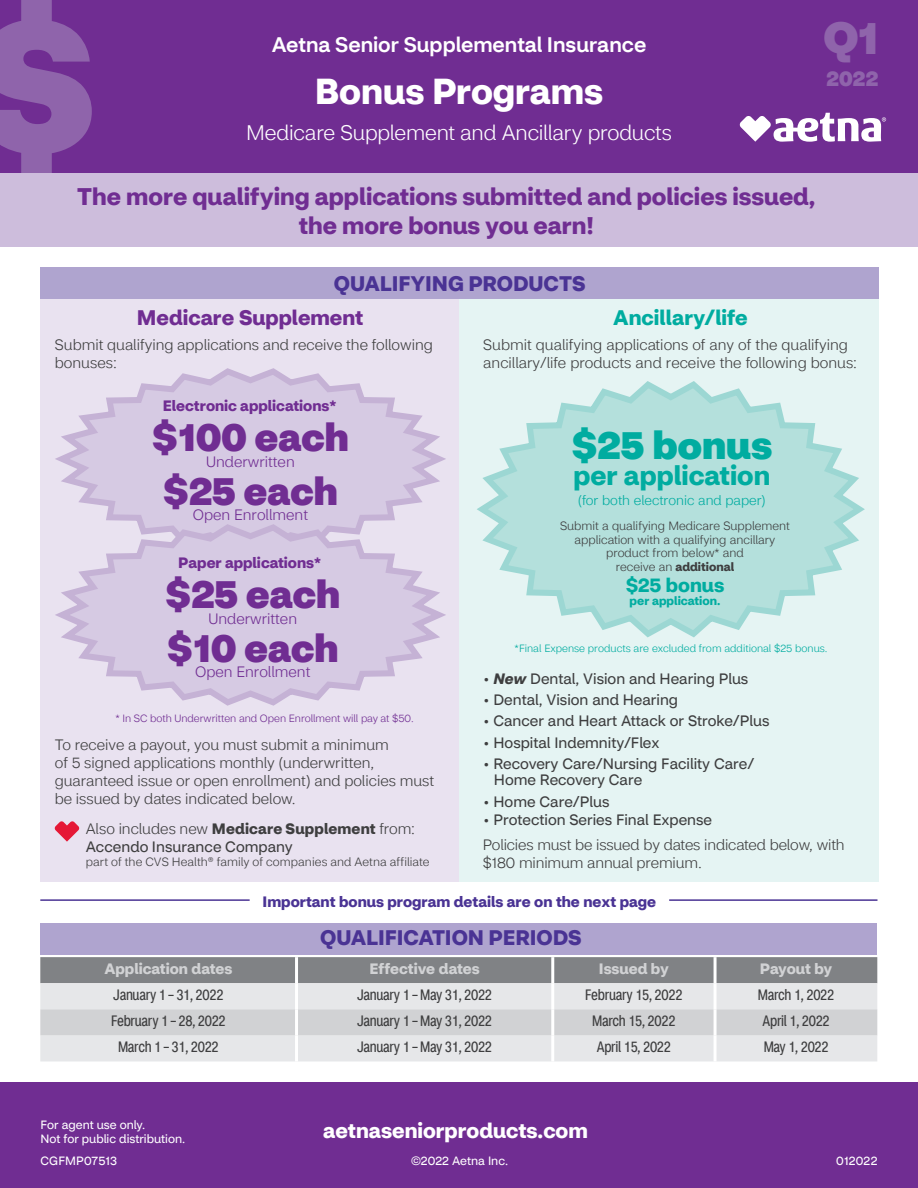
<style>
.page{position:relative;width:918px;height:1188px;background:#fff}
.page>*{position:absolute;margin:0;border:0;box-sizing:border-box;transform-origin:0 0}
.Program__Suite_of_So{font:900 45px "CVS Health Sans";color:#8f64ab}
.Organizing_Principle{font:900 39px "CVS Health Sans";color:#702d92}
.t1{font:900 39px "CVS Health Sans";color:#00aca0}
.Program__Suite_of_So-2{font:700 36px "CVS Health Sans";color:#fff}
.t2{font:700 27px "CVS Health Sans";color:#00aca0}
.Organizing_Principle-2{font:700 24px "CVS Health Sans";color:#702d92}
.Program__Suite_of_So-3{font:300 21px "CVS Health Sans";letter-spacing:-.01em;color:#fff}
.Program__Suite_of_So-4{font:700 21px "CVS Health Sans";letter-spacing:-.005em;color:#4a3394}
.Program__Suite_of_So-5{font:500 21px "CVS Health Sans";color:#fff}
.Body_Text{font:700 21px "CVS Health Sans";color:#fff}
.t3{font:700 21px "CVS Health Sans";color:#702d92}
.t4{font:700 21px "CVS Health Sans";color:#00aca0}
.Program__Suite_of_So-6{font:900 21px "CVS Health Sans";color:#8f64ab}
.t5{font:700 19.5px "CVS Health Sans";color:#00aca0}
.Organizing_Principle-3{font:300 15px/18px "CVS Health Sans";color:#3e3e3f}
.Chart_body{font:15px/18px "CVS Health Sans";color:#3e3e3f}
.t6{font:15px "CVS Health Sans Cd";letter-spacing:-.02em;color:#3e3e3f}
.Organizing_Principle-4{font:300 15px "CVS Health Sans";color:#702d92}
.t7{font:700 15px "CVS Health Sans";color:#d1d2d4}
.t8{font:700 15px "CVS Health Sans";color:#4a3394}
.Organizing_Principle-5{font:700 15px "CVS Health Sans";color:#702d92}
.t9{font:300 13.5px "CVS Health Sans";color:#00aca0}
.Chart_body-2{font:300 12px/13.5px "CVS Health Sans";color:#3e3e3f;text-align:center}
.Body_Text-2{font:12px/14.4px "CVS Health Sans";color:#fff}
.Part_Number_Date_Cop{font:12px "CVS Health Sans";letter-spacing:.01em;color:#fff}
.t10{font:700 12px "CVS Health Sans";color:#00aca0}
.t11{font:300 10.5px "CVS Health Sans";color:#00aca0}
.Organizing_Principle-6{font:300 10.5px "CVS Health Sans";color:#702d92}
.s1{font-weight:300}
.s2{font-weight:700}
.s3{font-weight:700;font-style:italic}
</style>
<div class="page">
<div style="left:460px;top:299px;width:419px;height:583px;background:#e5f4f3"></div>
<div style="left:40px;top:299px;width:419px;height:583px;background:#e9e2f0"></div>
<div style="left:0;top:1082px;width:918px;height:106px;background:#702d92"></div>
<div style="left:0;top:0;width:918px;height:173px;background:#702d92"></div>
<svg style="left:0;top:0;width:92px;height:173px"></svg>
<div style="left:40px;top:268px;width:839px;height:31px;background:#afa4cf"></div>
<svg style="left:54px;top:821px;width:25px;height:21px"></svg>
<div style="left:40px;top:923px;width:838px;height:31px;background:#afa4cf"></div>
<div style="left:40px;top:957px;width:837px;height:26px;background:#808285"></div>
<div style="left:40px;top:983px;width:837px;height:78px;background:#e6e7e9"></div>
<div style="left:40px;top:1009px;width:837px;height:26px;background:#d1d2d4"></div>
<hr style="left:295px;top:957px;width:3px;height:26px;background:#fff">
<hr style="left:551px;top:957px;width:3px;height:26px;background:#fff">
<hr style="left:714px;top:957px;width:3px;height:26px;background:#fff">
<hr style="left:295px;top:983px;width:3px;height:26px;background:#fff">
<hr style="left:551px;top:983px;width:3px;height:26px;background:#fff">
<hr style="left:714px;top:983px;width:3px;height:26px;background:#fff">
<hr style="left:295px;top:1009px;width:3px;height:26px;background:#fff">
<hr style="left:551px;top:1009px;width:3px;height:26px;background:#fff">
<hr style="left:714px;top:1009px;width:3px;height:26px;background:#fff">
<hr style="left:295px;top:1035px;width:3px;height:26px;background:#fff">
<hr style="left:551px;top:1035px;width:3px;height:26px;background:#fff">
<hr style="left:714px;top:1035px;width:3px;height:26px;background:#fff">
<svg style="left:55px;top:368px;width:391px;height:151px"></svg>
<svg style="left:55px;top:519px;width:391px;height:187px"></svg>
<hr style="left:40px;top:899px;width:210px;height:2px;background:#4a3394">
<hr style="left:669px;top:899px;width:208px;height:2px;background:#4a3394">
<svg style="left:477px;top:381px;width:388px;height:257px"></svg>
<svg style="left:740px;top:113px;width:146px;height:29px"></svg>
<div style="left:0;top:173px;width:918px;height:74px;background:#cdbddc"></div>
<h1 class="Program__Suite_of_So-5" style="left:272px;top:31px;width:376px">Aetna Senior Supplemental Insurance</h1>
<h1 class="Program__Suite_of_So-2" style="left:315px;top:69px;width:290px">Bonus Programs</h1>
<h1 class="Program__Suite_of_So-3" style="left:246px;top:120px;width:427px">Medicare Supplement and Ancillary products</h1>
<h1 class="Program__Suite_of_So" style="left:823px;top:10px;width:57px">Q1</h1>
<h1 class="Program__Suite_of_So-6" style="left:826px;top:65px;width:54px">2022</h1>
<p class="Organizing_Principle-2" style="left:77px;top:181px;width:740px">The more qualifying applications submitted and policies issued,</p>
<p class="Organizing_Principle-2" style="left:299px;top:210px;width:297px">the more bonus you earn!</p>
<h1 class="Program__Suite_of_So-4" style="left:334px;top:271px;width:253px">QUALIFYING PRODUCTS</h1>
<p class="t3" style="left:137px;top:305px;width:228px">Medicare Supplement</p>
<p class="t4" style="left:613px;top:305px;width:136px">Ancillary/life</p>
<p class="Organizing_Principle-3" style="left:55px;top:336px;width:379px">Submit qualifying applications and receive the following bonuses:</p>
<p class="Organizing_Principle-3" style="left:483px;top:336px;width:375px">Submit qualifying applications of any of the qualifying ancillary/life products and receive the following bonus:</p>
<p class="Organizing_Principle-5" style="left:163px;top:396px;width:175px">Electronic applications*</p>
<p class="Organizing_Principle" style="left:152px;top:412px;width:198px">$100 each</p>
<p class="Organizing_Principle-4" style="left:206px;top:453px;width:90px">Underwritten</p>
<p class="Organizing_Principle" style="left:163px;top:466px;width:177px">$25 each</p>
<p class="Organizing_Principle-4" style="left:193px;top:506px;width:117px">Open Enrollment</p>
<p class="Organizing_Principle-5" style="left:178px;top:553px;width:144px">Paper applications*</p>
<p class="Organizing_Principle" style="left:165px;top:570px;width:177px">$25 each</p>
<p class="Organizing_Principle-4" style="left:208px;top:610px;width:90px">Underwritten</p>
<p class="Organizing_Principle" style="left:167px;top:624px;width:173px">$10 each</p>
<p class="Organizing_Principle-4" style="left:195px;top:663px;width:117px">Open Enrollment</p>
<p class="Organizing_Principle-6" style="left:115px;top:712px;width:300px">* In SC both Underwritten and Open Enrollment will pay at $50.</p>
<p class="Organizing_Principle-3" style="left:55px;top:735px;width:381px">To receive a payout, you must submit a minimum<br>of 5 signed applications monthly (underwritten, guaranteed issue or open enrollment) and policies must be issued by dates indicated below.</p>
<p class="Chart_body" style="left:86px;top:820px;width:331px"><span class="s1">Also includes new</span> <span class="s2">Medicare Supplement</span> <span class="s1">from:<br></span>Accendo Insurance Company</p>
<p class="Chart_body-2" style="left:86px;top:855px;width:345px">part of the CVS Health® family of companies and Aetna affiliate</p>
<p class="t1" style="left:571px;top:420px;width:202px">$25 bonus</p>
<p class="t2" style="left:573px;top:459px;width:198px">per application</p>
<p class="t9" style="left:578px;top:492px;width:190px">(for both electronic and paper)</p>
<p class="Chart_body-2" style="left:560px;top:519px;width:232px">Submit a qualifying Medicare Supplement application with a qualifying ancillary product from below* and<br>receive an <span class="s2">additional</span></p>
<p class="t5" style="left:626px;top:573px;width:100px">$25 bonus</p>
<p class="t10" style="left:630px;top:593px;width:92px">per application.</p>
<p class="t11" style="left:515px;top:642px;width:314px">*Final Expense products are excluded from additional $25 bonus.</p>
<p class="Chart_body" style="left:484px;top:670px;width:266px">• <span class="s3">New</span> Dental, Vision and Hearing Plus</p>
<p class="Chart_body" style="left:484px;top:691px;width:196px">• Dental, Vision and Hearing</p>
<p class="Chart_body" style="left:484px;top:712px;width:287px">• Cancer and Heart Attack or Stroke/Plus</p>
<p class="Chart_body" style="left:484px;top:733px;width:177px">• Hospital Indemnity/Flex</p>
<p class="Chart_body" style="left:494px;top:755px;width:262px;line-height:16.5px;text-indent:-10px">• Recovery Care/Nursing Facility Care/<br>Home Recovery Care</p>
<p class="Chart_body" style="left:484px;top:792px;width:127px">• Home Care/Plus</p>
<p class="Chart_body" style="left:484px;top:810px;width:230px">• Protection Series Final Expense</p>
<p class="Organizing_Principle-3" style="left:483px;top:836px;width:363px">Policies must be issued by dates indicated below, with $180 minimum annual premium.</p>
<p class="t8" style="left:263px;top:892px;width:395px">Important bonus program details are on the next page</p>
<h1 class="Program__Suite_of_So-4" style="left:320px;top:925px;width:263px">QUALIFICATION PERIODS</h1>
<p class="t7" style="left:104px;top:960px;width:130px">Application dates</p>
<p class="t7" style="left:370px;top:960px;width:112px">Effective dates</p>
<p class="t7" style="left:599px;top:960px;width:72px">Issued by</p>
<p class="t7" style="left:760px;top:960px;width:74px">Payout by</p>
<p class="t6" style="left:113px;top:986px;width:112px">January 1 – 31, 2022</p>
<p class="t6" style="left:357px;top:986px;width:136px">January 1 – May 31, 2022</p>
<p class="t6" style="left:585px;top:986px;width:99px">February 15, 2022</p>
<p class="t6" style="left:758px;top:986px;width:78px">March 1, 2022</p>
<p class="t6" style="left:111px;top:1012px;width:116px">February 1 – 28, 2022</p>
<p class="t6" style="left:357px;top:1012px;width:136px">January 1 – May 31, 2022</p>
<p class="t6" style="left:592px;top:1012px;width:85px">March 15, 2022</p>
<p class="t6" style="left:762px;top:1012px;width:69px">April 1, 2022</p>
<p class="t6" style="left:118px;top:1038px;width:102px">March 1 – 31, 2022</p>
<p class="t6" style="left:357px;top:1038px;width:136px">January 1 – May 31, 2022</p>
<p class="t6" style="left:597px;top:1038px;width:76px">April 15, 2022</p>
<p class="t6" style="left:764px;top:1038px;width:66px">May 1, 2022</p>
<p class="Body_Text-2" style="left:40px;top:1117px;width:146px">For agent use only.<br>Not for public distribution.</p>
<p class="Body_Text" style="left:323px;top:1118px;width:266px">aetnaseniorproducts.com</p>
<p class="Part_Number_Date_Cop" style="left:40px;top:1154px;width:78px">CGFMP07513</p>
<p class="Body_Text-2" style="left:411px;top:1154px;width:99px">©2022 Aetna Inc.</p>
<p class="Part_Number_Date_Cop" style="left:836px;top:1154px;width:43px">012022</p>
</div>
